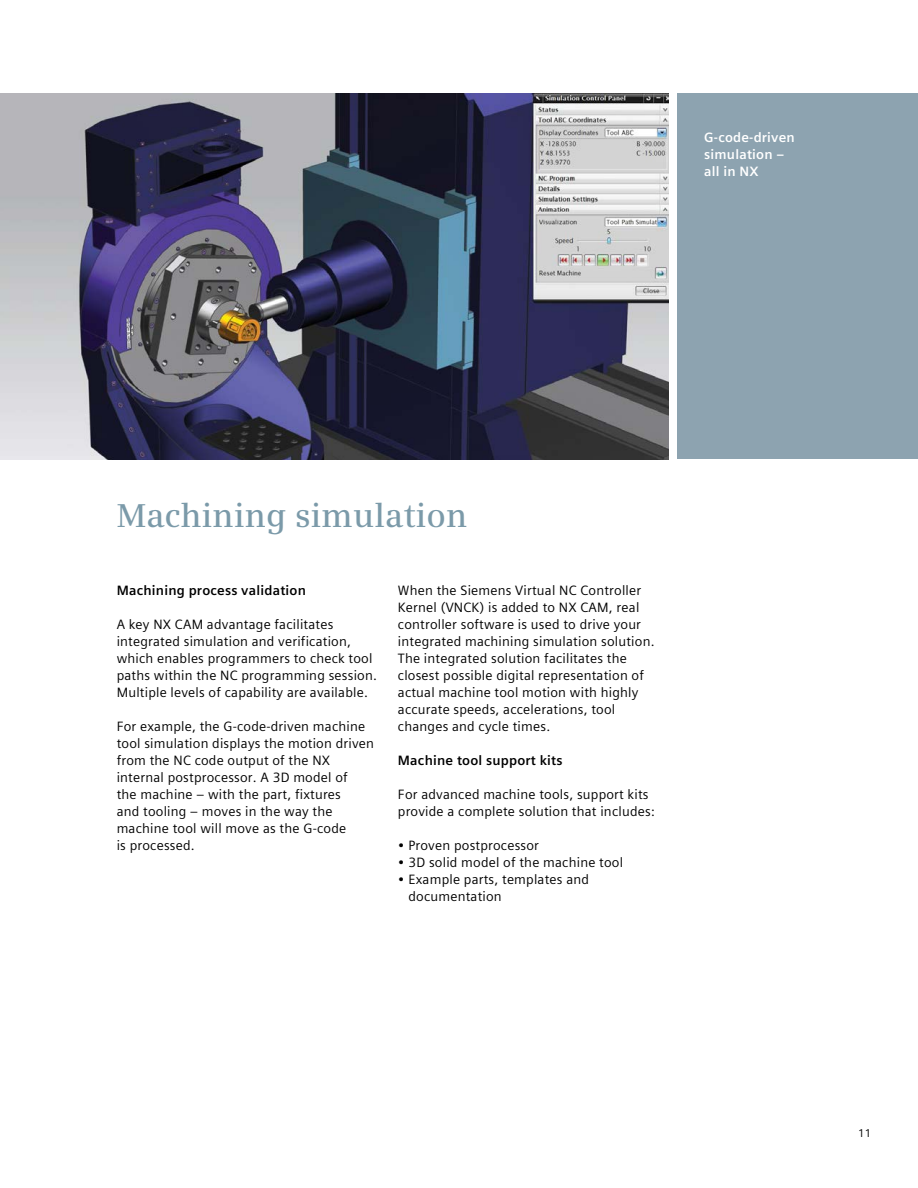
<style>
.page{position:relative;width:918px;height:1188px;background:#fff}
.page>*{position:absolute;margin:0;border:0;box-sizing:border-box;transform-origin:0 0}
._01__Headline__22pt{font:600 33px "Siemens Serif";letter-spacing:.005em;color:#7b9aa9}
._03__Copy_Roman__9pt{font:13.5px/17px "Siemens Sans Global";letter-spacing:.015em;color:#000}
._02__Subhead___9pt_0{font:700 13.5px "Siemens Sans Global";letter-spacing:.015em;color:#000}
.caption_photo_bold_w{font:700 13.5px "Siemens Sans Global";letter-spacing:.015em;color:#fff}
.t1{font:11.25px "Siemens Sans Global";color:#000}
</style>
<div class="page">
<div style="left:677px;top:93px;width:241px;height:366px;background:#8da3b0"></div>
<img style="left:0;top:93px;width:668px;height:366px">
<p class="caption_photo_bold_w" style="left:704px;top:127px;width:92px">G-code-driven</p>
<p class="caption_photo_bold_w" style="left:704px;top:144px;width:82px">simulation –</p>
<p class="caption_photo_bold_w" style="left:704px;top:161px;width:56px">all in NX</p>
<p class="_01__Headline__22pt" style="left:117px;top:496px;width:352px">Machining simulation</p>
<p class="_02__Subhead___9pt_0" style="left:117px;top:580px;width:191px">Machining process validation</p>
<p class="_03__Copy_Roman__9pt" style="left:117px;top:616px;width:262px">A key NX CAM advantage facilitates integrated simulation and verification, which enables programmers to check tool paths within the NC programming session.<br>Multiple levels of capability are available.</p>
<p class="_03__Copy_Roman__9pt" style="left:117px;top:718px;width:259px">For example, the G-code-driven machine tool simulation displays the motion driven from the NC code output of the NX internal postprocessor. A 3D model of<br>the machine – with the part, fixtures<br>and tooling – moves in the way the machine tool will move as the G-code<br>is processed.</p>
<p class="_03__Copy_Roman__9pt" style="left:398px;top:582px;width:258px">When the Siemens Virtual NC Controller Kernel (VNCK) is added to NX CAM, real controller software is used to drive your integrated machining simulation solution.<br>The integrated solution facilitates the closest possible digital representation of actual machine tool motion with highly accurate speeds, accelerations, tool changes and cycle times.</p>
<p class="_02__Subhead___9pt_0" style="left:398px;top:750px;width:166px">Machine tool support kits</p>
<p class="_03__Copy_Roman__9pt" style="left:398px;top:786px;width:258px">For advanced machine tools, support kits provide a complete solution that includes:</p>
<p class="_03__Copy_Roman__9pt" style="left:398px;top:837px;width:143px">• Proven postprocessor</p>
<p class="_03__Copy_Roman__9pt" style="left:398px;top:854px;width:227px">• 3D solid model of the machine tool</p>
<p class="_03__Copy_Roman__9pt" style="left:408px;top:871px;width:182px;text-indent:-11px">• Example parts, templates and documentation</p>
<p class="t1" style="left:858px;top:1125px;width:15px">11</p>
</div>
